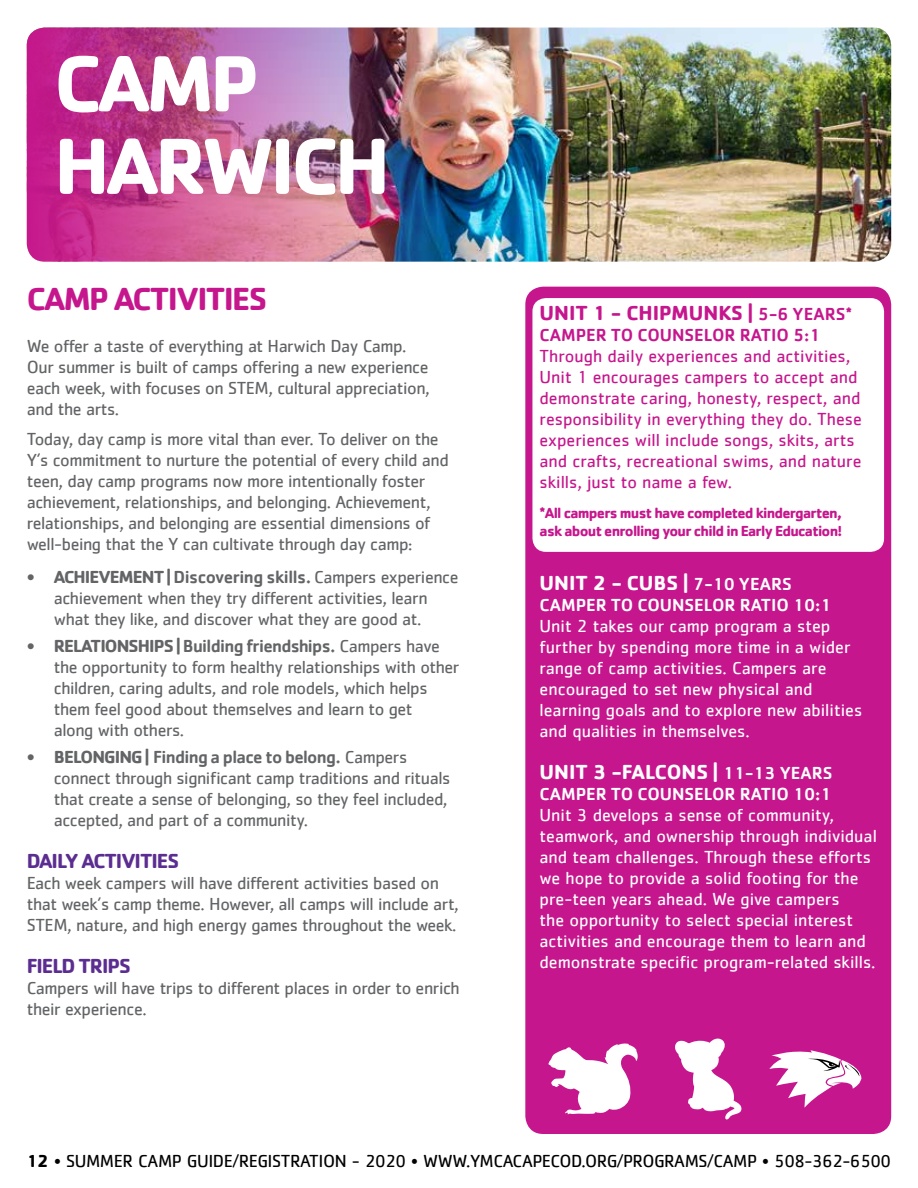
<style>
.page{position:relative;width:918px;height:1188px;background:#fff}
.page>*{position:absolute;margin:0;border:0;box-sizing:border-box;transform-origin:0 0}
.t1{font:700 82.5px/82.5px "Cachet";letter-spacing:-.05em;color:#fff}
.t2{font:700 33px "Cachet";letter-spacing:-.05em;color:#c6168d}
.t3{font:700 21px "Cachet";color:#fff}
.t4{font:700 21px "Cachet";letter-spacing:-.05em;color:#5c2d91}
.t5{font:700 21px "Cachet";color:#c6168d}
.t6{font:18px/21px "Cachet";letter-spacing:-.025em;color:#636466}
.t7{font:18px/21px "Cachet";color:#fff}
.t8{font:18px/21px "Cachet";color:#c6168d}
.t9{font:18px "Cachet";letter-spacing:-.025em;color:#000}
.t10{font:500 18px "Cachet";color:#fff}
.t11{font:500 18px "Cachet";color:#c6168d}
.t12{font:700 15px/18px "Cachet";letter-spacing:-.05em;color:#c6168d}
.s1{font-weight:700}
.s2{font-weight:500}
.s3{font-weight:500;font-size:18px}
</style>
<div class="page">
<img style="left:27px;top:28px;width:864px;height:234px">
<img style="left:27px;top:28px;width:833px;height:234px;border-radius:18px">
<div style="left:525px;top:287px;width:366px;height:847px;background:#c6168d;border-radius:18px"></div>
<div style="left:532px;top:298px;width:352px;height:254px;background:#fff;border-radius:14px"></div>
<svg style="left:548px;top:1043px;width:90px;height:72px"></svg>
<svg style="left:675px;top:1039px;width:66px;height:80px"></svg>
<svg style="left:770px;top:1050px;width:92px;height:58px"></svg>
<h1 class="t1" style="left:54px;top:39px;width:338px">CAMP<br>HARWICH</h1>
<h2 class="t2" style="left:27px;top:277px;width:242px">CAMP ACTIVITIES</h2>
<p class="t6" style="left:27px;top:335px;width:405px">We offer a taste of everything at Harwich Day Camp.<br>Our summer is built of camps offering a new experience each week, with focuses on STEM, cultural appreciation, and the arts.</p>
<p class="t6" style="left:27px;top:428px;width:424px">Today, day camp is more vital than ever. To deliver on the Y’s commitment to nurture the potential of every child and teen, day camp programs now more intentionally foster achievement, relationships, and belonging. Achievement, relationships, and belonging are essential dimensions of well-being that the Y can cultivate through day camp:</p>
<p class="t6" style="left:27px;top:566px;width:433px;text-align:center"><span class="s1">• ACHIEVEMENT |</span> <span class="s2">Discovering skills.</span> Campers experience achievement when they try different activities, learn<br>what they like, and discover what they are good at.</p>
<p class="t6" style="left:54px;top:635px;width:407px;text-indent:-27px"><span class="s1">• RELATIONSHIPS |</span> <span class="s2">Building friendships.</span> Campers have the opportunity to form healthy relationships with other children, caring adults, and role models, which helps them feel good about themselves and learn to get<br>along with others.</p>
<p class="t6" style="left:54px;top:746px;width:398px;text-indent:-27px"><span class="s1">• BELONGING |</span> <span class="s2">Finding a place to belong.</span> Campers connect through significant camp traditions and rituals that create a sense of belonging, so they feel included, accepted, and part of a community.</p>
<p class="t4" style="left:27px;top:847px;width:154px">DAILY ACTIVITIES</p>
<p class="t6" style="left:27px;top:872px;width:434px">Each week campers will have different activities based on that week’s camp theme. However, all camps will include art,<br>STEM, nature, and high energy games throughout the week.</p>
<p class="t4" style="left:27px;top:952px;width:106px">FIELD TRIPS</p>
<p class="t6" style="left:27px;top:977px;width:435px">Campers will have trips to different places in order to enrich their experience.</p>
<p class="t5" style="left:540px;top:300px;width:314px">UNIT 1 - CHIPMUNKS | <span class="s3">5-6 YEARS*</span></p>
<p class="t11" style="left:540px;top:324px;width:282px">CAMPER TO COUNSELOR RATIO 5:1</p>
<p class="t8" style="left:540px;top:345px;width:324px">Through daily experiences and activities, Unit 1 encourages campers to accept and demonstrate caring, honesty, respect, and responsibility in everything they do. These experiences will include songs, skits, arts and crafts, recreational swims, and nature skills, just to name a few.</p>
<p class="t12" style="left:540px;top:504px;width:304px">*All campers must have completed kindergarten, ask about enrolling your child in Early Education!</p>
<p class="t3" style="left:540px;top:570px;width:254px">UNIT 2 - CUBS | <span class="s3">7-10 YEARS</span></p>
<p class="t10" style="left:540px;top:594px;width:293px">CAMPER TO COUNSELOR RATIO 10:1</p>
<p class="t7" style="left:540px;top:615px;width:324px">Unit 2 takes our camp program a step further by spending more time in a wider range of camp activities. Campers are encouraged to set new physical and learning goals and to explore new abilities and qualities in themselves.</p>
<p class="t3" style="left:540px;top:759px;width:294px">UNIT 3 -FALCONS | <span class="s3">11-13 YEARS</span></p>
<p class="t10" style="left:540px;top:783px;width:293px">CAMPER TO COUNSELOR RATIO 10:1</p>
<p class="t7" style="left:540px;top:804px;width:339px">Unit 3 develops a sense of community, teamwork, and ownership through individual and team challenges. Through these efforts we hope to provide a solid footing for the pre-teen years ahead. We give campers<br>the opportunity to select special interest activities and encourage them to learn and demonstrate specific program-related skills.</p>
<p class="t9" style="left:27px;top:1151px;width:866px"><span class="s1">12</span> • SUMMER CAMP GUIDE/REGISTRATION - 2020 • WWW.YMCACAPECOD.ORG/PROGRAMS/CAMP • 508-362-6500</p>
</div>
